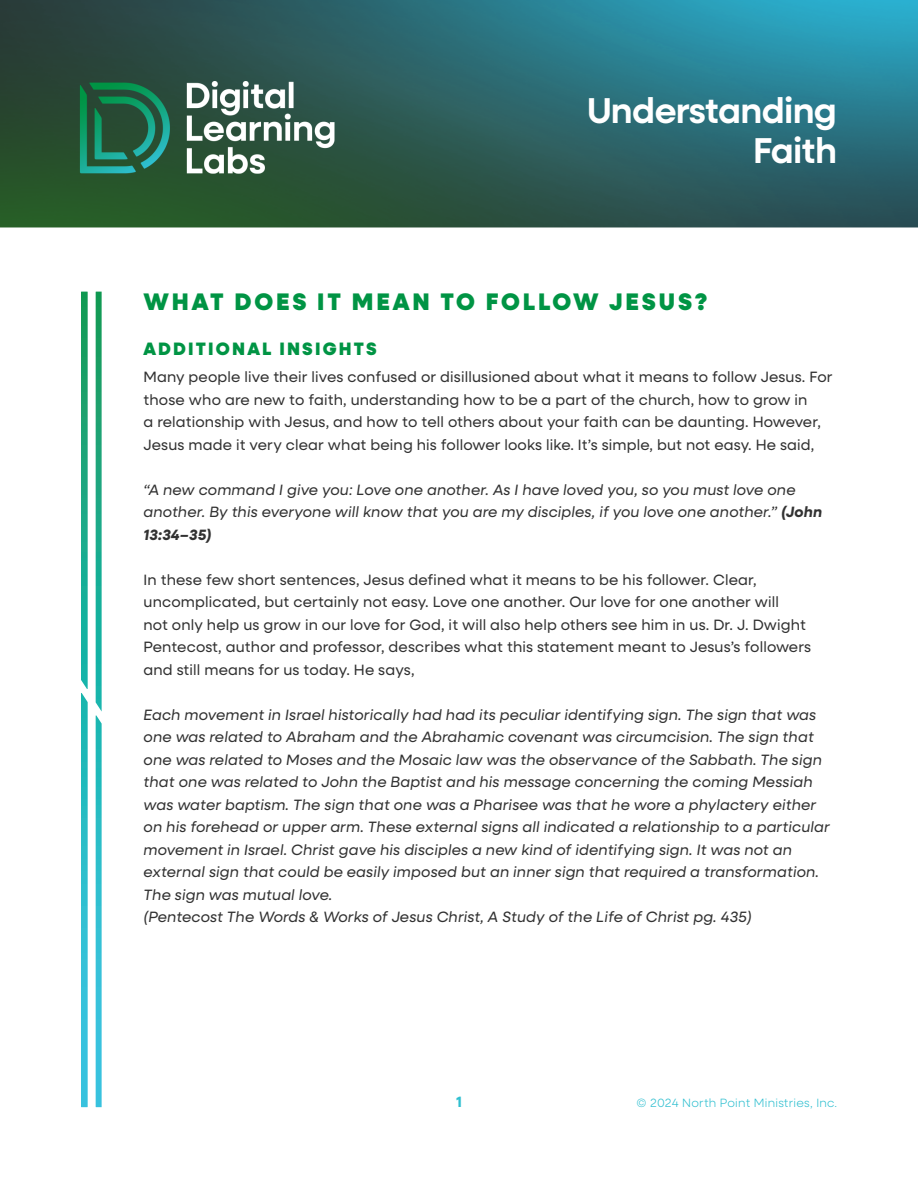
<style>
.page{position:relative;width:918px;height:1188px;background:#fff}
.page>*{position:absolute;margin:0;border:0;box-sizing:border-box;transform-origin:0 0}
.t1{font:600 36px/40.5px "Neulis Sans";letter-spacing:-.02em;color:#fff;text-align:right}
.t2{font:900 24px "Neulis Sans";letter-spacing:.12em;color:#009444}
.Breakout_I_II_III{font:900 18px "Neulis Sans";letter-spacing:.12em;color:#009444}
.t3{font:italic 15px/22.5px "Neulis Sans";letter-spacing:.01em;color:#323232}
.t4{font:15px/22.5px "Neulis Sans";letter-spacing:.01em;color:#323232}
.t5{font:700 15px "Neulis Sans";color:#2fbfd0}
.t6{font:300 12px "Neulis Sans";letter-spacing:.02em;color:#2fbfd0}
.s1{font-weight:700}
</style>
<div class="page">
<img style="left:0;top:0;width:918px;height:1108px">
<svg style="left:81px;top:292px;width:21px;height:815px"></svg>
<h1 class="t1" style="left:587px;top:88px;width:251px">Understanding<br>Faith</h1>
<p class="t2" style="left:144px;top:284px;width:565px">WHAT DOES IT MEAN TO FOLLOW JESUS?</p>
<p class="Breakout_I_II_III" style="left:144px;top:336px;width:235px">ADDITIONAL INSIGHTS</p>
<p class="t4" style="left:144px;top:365px;width:690px">Many people live their lives confused or disillusioned about what it means to follow Jesus. For those who are new to faith, understanding how to be a part of the church, how to grow in<br>a relationship with Jesus, and how to tell others about your faith can be daunting. However, Jesus made it very clear what being his follower looks like. It’s simple, but not easy. He said,</p>
<p class="t3" style="left:144px;top:478px;width:680px">“A new command I give you: Love one another. As I have loved you, so you must love one another. By this everyone will know that you are my disciples, if you love one another.” <span class="s1">(John<br>13:34–35)</span></p>
<p class="t4" style="left:144px;top:568px;width:669px">In these few short sentences, Jesus defined what it means to be his follower. Clear, uncomplicated, but certainly not easy. Love one another. Our love for one another will<br>not only help us grow in our love for God, it will also help others see him in us. Dr. J. Dwight Pentecost, author and professor, describes what this statement meant to Jesus’s followers and still means for us today. He says,</p>
<p class="t3" style="left:144px;top:703px;width:688px">Each movement in Israel historically had had its peculiar identifying sign. The sign that was one was related to Abraham and the Abrahamic covenant was circumcision. The sign that one was related to Moses and the Mosaic law was the observance of the Sabbath. The sign that one was related to John the Baptist and his message concerning the coming Messiah was water baptism. The sign that one was a Pharisee was that he wore a phylactery either on his forehead or upper arm. These external signs all indicated a relationship to a particular movement in Israel. Christ gave his disciples a new kind of identifying sign. It was not an external sign that could be easily imposed but an inner sign that required a transformation.<br>The sign was mutual love.</p>
<p class="t3" style="left:144px;top:905px;width:610px">(Pentecost The Words &amp; Works of Jesus Christ, A Study of the Life of Christ pg. 435)</p>
<p class="t5" style="left:456px;top:1091px;width:7px">1</p>
<p class="t6" style="left:636px;top:1095px;width:202px">© 2024 North Point Ministries, Inc.</p>
</div>
